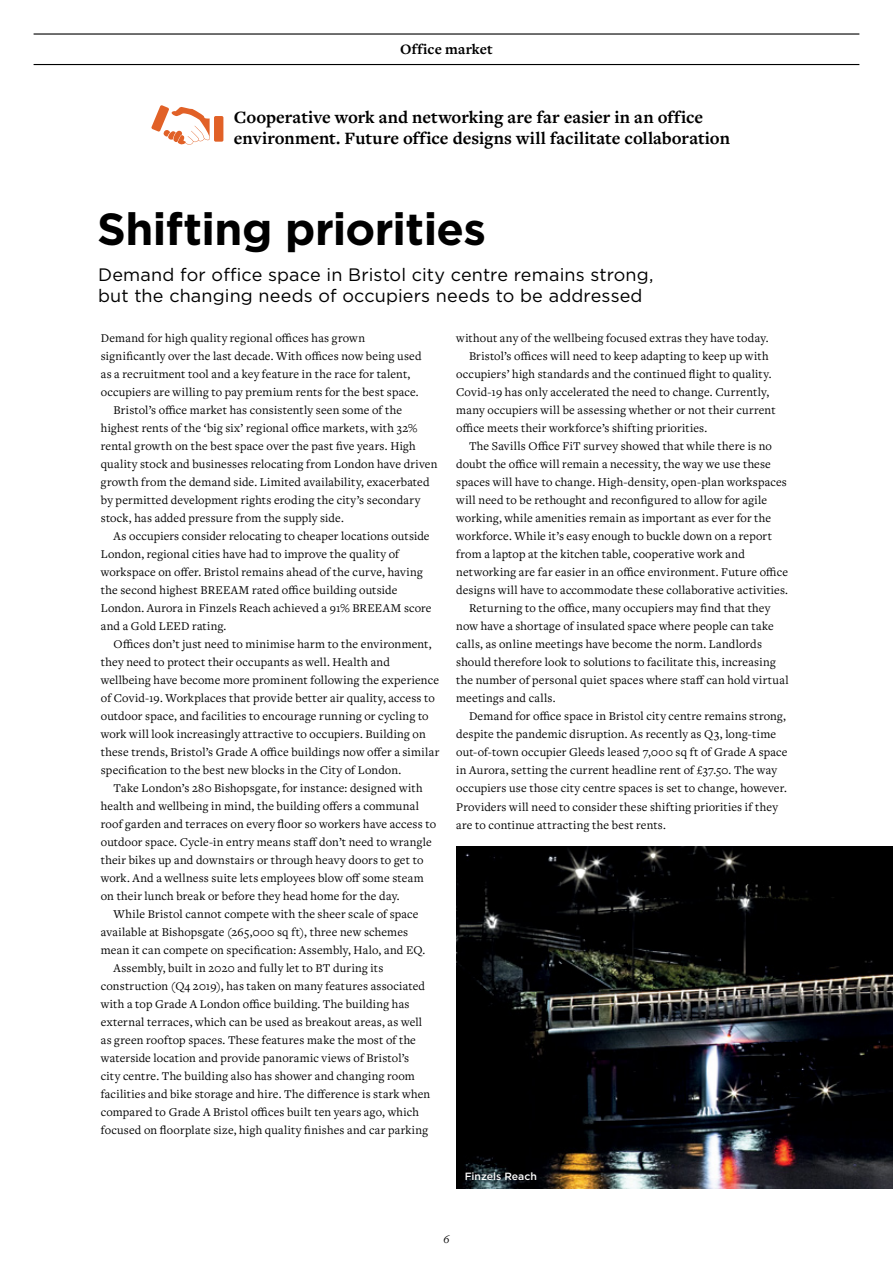
<style>
.page{position:relative;width:893px;height:1263px;background:#fff}
.page>*{position:absolute;margin:0;border:0;box-sizing:border-box;transform-origin:0 0}
.t1{font:700 45px "Gotham";letter-spacing:-.01em;color:#000}
.t2{font:700 18px/21px "Freight Text Pro";color:#000}
.t3{font:18px/21px "Gotham";letter-spacing:.005em;color:#000}
.t4{font:700 15px "Freight Text Pro";letter-spacing:.015em;color:#000}
.t5{font:12.3px "Freight Text Pro";letter-spacing:.015em;color:#000}
.t6{font:italic 12px "Freight Text Pro";color:#000}
.t7{font:500 10.5px "Gotham";color:#fff}
</style>
<div class="page">
<hr style="left:34px;top:33px;width:825px;height:2px;background:#000">
<hr style="left:34px;top:64px;width:825px;height:1px;background:#000">
<svg style="left:151px;top:105px;width:72px;height:40px"></svg>
<img style="left:456px;top:846px;width:437px;height:342px">
<p class="t4" style="left:400px;top:40px;width:94px">Office market</p>
<h2 class="t2" style="left:234px;top:106px;width:498px">Cooperative work and networking are far easier in an office environment. Future office designs will facilitate collaboration</h2>
<h1 class="t1" style="left:97px;top:199px;width:390px">Shifting priorities</h1>
<h2 class="t3" style="left:98px;top:264px;width:557px">Demand for office space in Bristol city centre remains strong, but the changing needs of occupiers needs to be addressed</h2>
<p class="t5" style="left:101px;top:330px;width:266px">Demand for high quality regional offices has grown</p>
<p class="t5" style="left:101px;top:348px;width:322px">significantly over the last decade. With offices now being used</p>
<p class="t5" style="left:101px;top:366px;width:311px">as a recruitment tool and a key feature in the race for talent,</p>
<p class="t5" style="left:101px;top:384px;width:319px">occupiers are willing to pay premium rents for the best space.</p>
<p class="t5" style="left:114px;top:402px;width:290px">Bristol’s office market has consistently seen some of the</p>
<p class="t5" style="left:101px;top:420px;width:318px">highest rents of the ‘big six’ regional office markets, with 32%</p>
<p class="t5" style="left:101px;top:438px;width:316px">rental growth on the best space over the past five years. High</p>
<p class="t5" style="left:101px;top:456px;width:338px">quality stock and businesses relocating from London have driven</p>
<p class="t5" style="left:101px;top:474px;width:330px">growth from the demand side. Limited availability, exacerbated</p>
<p class="t5" style="left:101px;top:492px;width:321px">by permitted development rights eroding the city’s secondary</p>
<p class="t5" style="left:101px;top:510px;width:245px">stock, has added pressure from the supply side.</p>
<p class="t5" style="left:114px;top:528px;width:318px">As occupiers consider relocating to cheaper locations outside</p>
<p class="t5" style="left:101px;top:546px;width:300px">London, regional cities have had to improve the quality of</p>
<p class="t5" style="left:101px;top:564px;width:323px">workspace on offer. Bristol remains ahead of the curve, having</p>
<p class="t5" style="left:101px;top:582px;width:298px">the second highest BREEAM rated office building outside</p>
<p class="t5" style="left:101px;top:600px;width:332px">London. Aurora in Finzels Reach achieved a 91% BREEAM score</p>
<p class="t5" style="left:101px;top:618px;width:127px">and a Gold LEED rating.</p>
<p class="t5" style="left:114px;top:636px;width:320px">Offices don’t just need to minimise harm to the environment,</p>
<p class="t5" style="left:101px;top:654px;width:291px">they need to protect their occupants as well. Health and</p>
<p class="t5" style="left:101px;top:672px;width:340px">wellbeing have become more prominent following the experience</p>
<p class="t5" style="left:101px;top:690px;width:336px">of Covid-19. Workplaces that provide better air quality, access to</p>
<p class="t5" style="left:101px;top:708px;width:329px">outdoor space, and facilities to encourage running or cycling to</p>
<p class="t5" style="left:101px;top:726px;width:326px">work will look increasingly attractive to occupiers. Building on</p>
<p class="t5" style="left:101px;top:744px;width:340px">these trends, Bristol’s Grade A office buildings now offer a similar</p>
<p class="t5" style="left:101px;top:762px;width:302px">specification to the best new blocks in the City of London.</p>
<p class="t5" style="left:114px;top:780px;width:310px">Take London’s 280 Bishopsgate, for instance: designed with</p>
<p class="t5" style="left:101px;top:798px;width:320px">health and wellbeing in mind, the building offers a communal</p>
<p class="t5" style="left:101px;top:816px;width:337px">roof garden and terraces on every floor so workers have access to</p>
<p class="t5" style="left:101px;top:834px;width:332px">outdoor space. Cycle-in entry means staff don’t need to wrangle</p>
<p class="t5" style="left:101px;top:852px;width:324px">their bikes up and downstairs or through heavy doors to get to</p>
<p class="t5" style="left:101px;top:870px;width:324px">work. And a wellness suite lets employees blow off some steam</p>
<p class="t5" style="left:101px;top:888px;width:300px">on their lunch break or before they head home for the day.</p>
<p class="t5" style="left:114px;top:906px;width:306px">While Bristol cannot compete with the sheer scale of space</p>
<p class="t5" style="left:101px;top:924px;width:309px">available at Bishopsgate (265,000 sq ft), three new schemes</p>
<p class="t5" style="left:101px;top:942px;width:326px">mean it can compete on specification: Assembly, Halo, and EQ.</p>
<p class="t5" style="left:114px;top:960px;width:271px">Assembly, built in 2020 and fully let to BT during its</p>
<p class="t5" style="left:101px;top:978px;width:326px">construction (Q4 2019), has taken on many features associated</p>
<p class="t5" style="left:101px;top:996px;width:310px">with a top Grade A London office building. The building has</p>
<p class="t5" style="left:101px;top:1014px;width:323px">external terraces, which can be used as breakout areas, as well</p>
<p class="t5" style="left:101px;top:1032px;width:317px">as green rooftop spaces. These features make the most of the</p>
<p class="t5" style="left:101px;top:1050px;width:310px">waterside location and provide panoramic views of Bristol’s</p>
<p class="t5" style="left:101px;top:1068px;width:316px">city centre. The building also has shower and changing room</p>
<p class="t5" style="left:101px;top:1086px;width:331px">facilities and bike storage and hire. The difference is stark when</p>
<p class="t5" style="left:101px;top:1104px;width:320px">compared to Grade A Bristol offices built ten years ago, which</p>
<p class="t5" style="left:101px;top:1122px;width:329px">focused on floorplate size, high quality finishes and car parking</p>
<p class="t5" style="left:456px;top:330px;width:314px">without any of the wellbeing focused extras they have today.</p>
<p class="t5" style="left:469px;top:348px;width:301px">Bristol’s offices will need to keep adapting to keep up with</p>
<p class="t5" style="left:456px;top:366px;width:317px">occupiers’ high standards and the continued flight to quality.</p>
<p class="t5" style="left:456px;top:384px;width:314px">Covid-19 has only accelerated the need to change. Currently,</p>
<p class="t5" style="left:456px;top:402px;width:321px">many occupiers will be assessing whether or not their current</p>
<p class="t5" style="left:456px;top:420px;width:252px">office meets their workforce’s shifting priorities.</p>
<p class="t5" style="left:469px;top:438px;width:304px">The Savills Office FiT survey showed that while there is no</p>
<p class="t5" style="left:456px;top:456px;width:316px">doubt the office will remain a necessity, the way we use these</p>
<p class="t5" style="left:456px;top:474px;width:332px">spaces will have to change. High-density, open-plan workspaces</p>
<p class="t5" style="left:456px;top:492px;width:312px">will need to be rethought and reconfigured to allow for agile</p>
<p class="t5" style="left:456px;top:510px;width:316px">working, while amenities remain as important as ever for the</p>
<p class="t5" style="left:456px;top:528px;width:317px">workforce. While it’s easy enough to buckle down on a report</p>
<p class="t5" style="left:456px;top:546px;width:290px">from a laptop at the kitchen table, cooperative work and</p>
<p class="t5" style="left:456px;top:564px;width:333px">networking are far easier in an office environment. Future office</p>
<p class="t5" style="left:456px;top:582px;width:333px">designs will have to accommodate these collaborative activities.</p>
<p class="t5" style="left:469px;top:600px;width:303px">Returning to the office, many occupiers may find that they</p>
<p class="t5" style="left:456px;top:618px;width:319px">now have a shortage of insulated space where people can take</p>
<p class="t5" style="left:456px;top:636px;width:307px">calls, as online meetings have become the norm. Landlords</p>
<p class="t5" style="left:456px;top:654px;width:321px">should therefore look to solutions to facilitate this, increasing</p>
<p class="t5" style="left:456px;top:672px;width:334px">the number of personal quiet spaces where staff can hold virtual</p>
<p class="t5" style="left:456px;top:690px;width:101px">meetings and calls.</p>
<p class="t5" style="left:469px;top:708px;width:318px">Demand for office space in Bristol city centre remains strong,</p>
<p class="t5" style="left:456px;top:726px;width:321px">despite the pandemic disruption. As recently as Q3, long-time</p>
<p class="t5" style="left:456px;top:744px;width:333px">out-of-town occupier Gleeds leased 7,000 sq ft of Grade A space</p>
<p class="t5" style="left:456px;top:762px;width:322px">in Aurora, setting the current headline rent of £37.50. The way</p>
<p class="t5" style="left:456px;top:780px;width:332px">occupiers use those city centre spaces is set to change, however.</p>
<p class="t5" style="left:456px;top:798px;width:323px">Providers will need to consider these shifting priorities if they</p>
<p class="t5" style="left:456px;top:816px;width:211px">are to continue attracting the best rents.</p>
<p class="t7" style="left:465px;top:1169px;width:74px">Finzels Reach</p>
<p class="t6" style="left:443px;top:1231px;width:8px">6</p>
</div>
